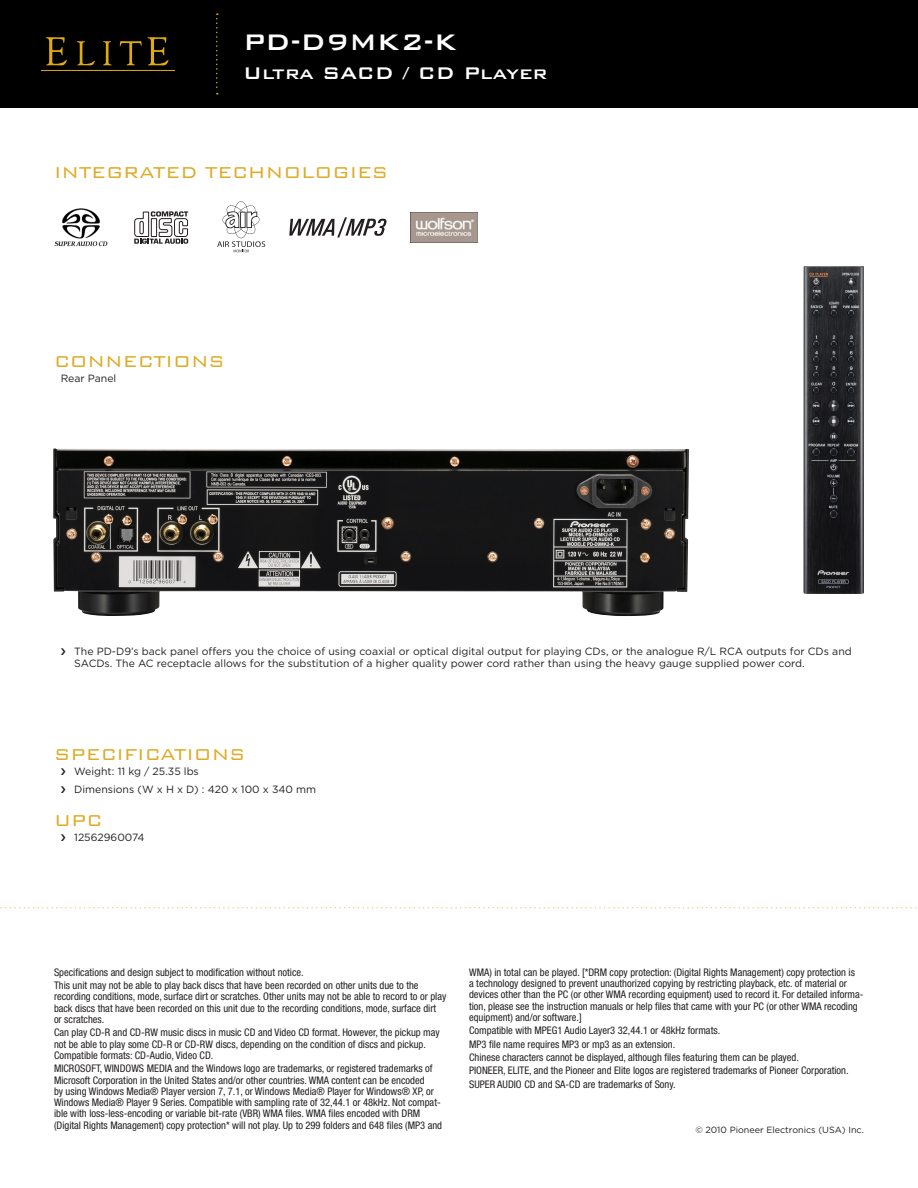
<style>
.page{position:relative;width:918px;height:1188px;background:#fff}
.page>*{position:absolute;margin:0;border:0;box-sizing:border-box;transform-origin:0 0}
.t1{font:500 30px "Bank Gothic BT";color:#fff}
.t2{font:500 22.5px "Bank Gothic BT";color:#fff}
.Elite_Subhead{font:300 21px "Bank Gothic BT";color:#deab25}
.Legal{font:condensed 10.5px/11.2px "Helvetica Neue";color:#231f20}
.Main_Text{font:10.5px/12px "Gotham";color:#231f20}
.Main_Text-2{font:9px "Gotham";color:#231f20}
</style>
<div class="page">
<svg style="left:0;top:907px;width:917px;height:1px"></svg>
<svg style="left:134px;top:211px;width:54px;height:33px"></svg>
<img style="left:54px;top:209px;width:53px;height:37px">
<div style="left:0;top:0;width:918px;height:108px;background:#000"></div>
<svg style="left:216px;top:14px;width:2px;height:80px"></svg>
<svg style="left:46px;top:37px;width:21px;height:28px"></svg>
<svg style="left:77px;top:41px;width:18px;height:24px"></svg>
<svg style="left:103px;top:41px;width:9px;height:24px"></svg>
<svg style="left:120px;top:41px;width:22px;height:24px"></svg>
<svg style="left:148px;top:37px;width:20px;height:28px"></svg>
<hr style="left:41px;top:70px;width:134px;height:1px;background:#e0ab0d">
<svg style="left:289px;top:217px;width:98px;height:21px"></svg>
<svg style="left:217px;top:201px;width:48px;height:51px"></svg>
<img style="left:53px;top:448px;width:636px;height:168px">
<img style="left:411px;top:212px;width:67px;height:31px">
<img style="left:804px;top:266px;width:60px;height:328px">
<p class="t1" style="left:243px;top:26px;width:216px">PD-D9MK2-K</p>
<p class="t2" style="left:243px;top:61px;width:306px">Ultra SACD / CD Player</p>
<p class="t1" style="left:243px;top:29px;width:146px">DV 58AV</p>
<p class="Elite_Subhead" style="left:54px;top:161px;width:336px">INTEGRATED TECHNOLOGIES</p>
<p class="Elite_Subhead" style="left:54px;top:350px;width:173px">CONNECTIONS</p>
<p class="Main_Text" style="left:61px;top:372px;width:57px">Rear Panel</p>
<p class="Main_Text" style="left:74px;top:645px;width:779px">The PD-D9’s back panel offers you the choice of using coaxial or optical digital output for playing CDs, or the analogue R/L RCA outputs for CDs and<br>SACDs. The AC receptacle allows for the substitution of a higher quality power cord rather than using the heavy gauge supplied power cord.</p>
<p class="Elite_Subhead" style="left:54px;top:744px;width:193px">SPECIFICATIONS</p>
<p class="Main_Text" style="left:74px;top:766px;width:126px">Weight: 11 kg / 25.35 lbs</p>
<p class="Main_Text" style="left:74px;top:783px;width:243px">Dimensions (W x H x D) : 420 x 100 x 340 mm</p>
<p class="Elite_Subhead" style="left:54px;top:809px;width:50px">UPC</p>
<p class="Main_Text" style="left:74px;top:831px;width:72px">12562960074</p>
<p class="Legal" style="left:54px;top:966px;width:251px">Specifications and design subject to modification without notice.</p>
<p class="Legal" style="left:54px;top:980px;width:394px">This unit may not be able to play back discs that have been recorded on other units due to the recording conditions, mode, surface dirt or scratches. Other units may not be able to record to or play back discs that have been recorded on this unit due to the recording conditions, mode, surface dirt or scratches.</p>
<p class="Legal" style="left:54px;top:1027px;width:387px">Can play CD-R and CD-RW music discs in music CD and Video CD format. However, the pickup may not be able to play some CD-R or CD-RW discs, depending on the condition of discs and pickup.<br>Compatible formats: CD-Audio, Video CD.</p>
<p class="Legal" style="left:54px;top:1063px;width:390px">MICROSOFT, WINDOWS MEDIA and the Windows logo are trademarks, or registered trademarks of Microsoft Corporation in the United States and/or other countries. WMA content can be encoded<br>by using Windows Media® Player version 7, 7.1, or Windows Media® Player for Windows® XP, or Windows Media® Player 9 Series. Compatible with sampling rate of 32,44.1 or 48kHz. Not compat&shy;ible with loss-less-encoding or variable bit-rate (VBR) WMA files. WMA files encoded with DRM (Digital Rights Management) copy protection* will not play. Up to 299 folders and 648 files (MP3 and</p>
<p class="Legal" style="left:469px;top:966px;width:396px">WMA) in total can be played. [*DRM copy protection: (Digital Rights Management) copy protection is<br>a technology designed to prevent unauthorized copying by restricting playback, etc. of material or devices other than the PC (or other WMA recording equipment) used to record it. For detailed informa&shy;tion, please see the instruction manuals or help files that came with your PC (or other WMA recoding equipment) and/or software.]</p>
<p class="Legal" style="left:469px;top:1025px;width:253px">Compatible with MPEG1 Audio Layer3 32,44.1 or 48kHz formats.</p>
<p class="Legal" style="left:469px;top:1038px;width:208px">MP3 file name requires MP3 or mp3 as an extension.</p>
<p class="Legal" style="left:469px;top:1052px;width:331px">Chinese characters cannot be displayed, although files featuring them can be played.</p>
<p class="Legal" style="left:469px;top:1065px;width:381px">PIONEER, ELITE, and the Pioneer and Elite logos are registered trademarks of Pioneer Corporation.</p>
<p class="Legal" style="left:469px;top:1078px;width:208px">SUPER AUDIO CD and SA-CD are trademarks of Sony.</p>
<p class="Main_Text-2" style="left:695px;top:1124px;width:170px">© 2010 Pioneer Electronics (USA) Inc.</p>
</div>
